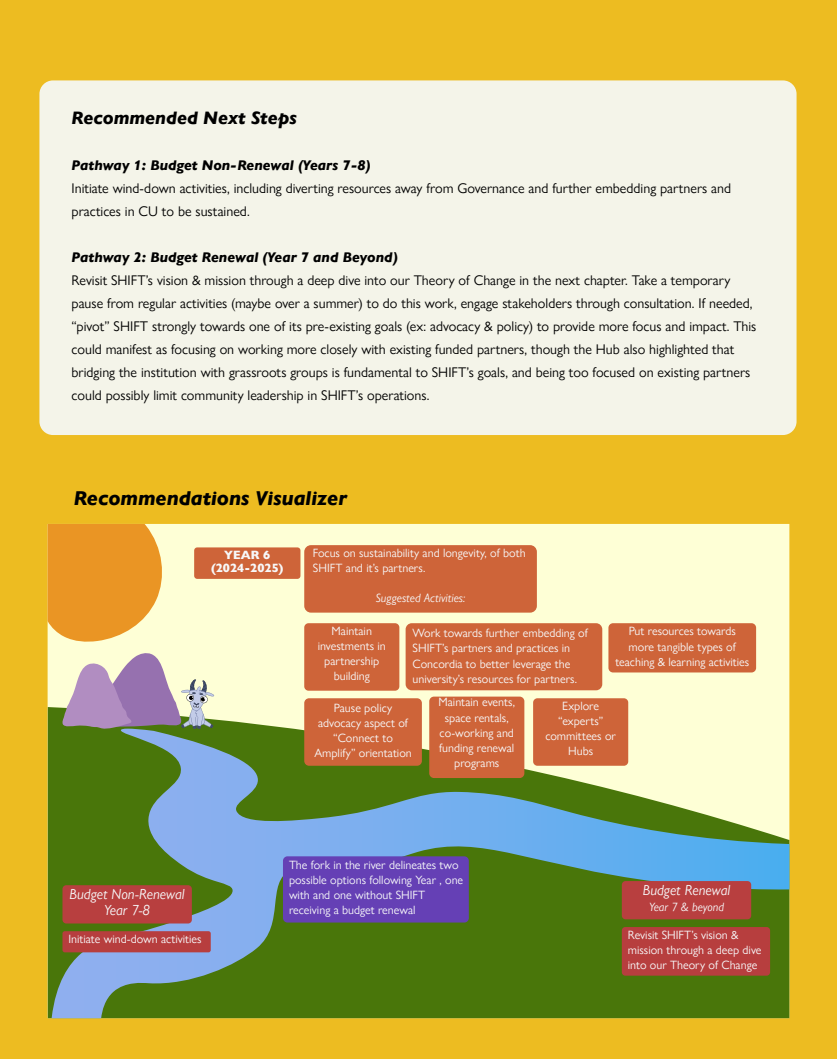
<style>
.page{position:relative;width:837px;height:1059px;background:#fff}
.page>*{position:absolute;margin:0;border:0;box-sizing:border-box;transform-origin:0 0}
.t1{font:italic 800 20px "Gill Sans Nova";color:#000}
.t2{font:italic 800 18px "Gill Sans Nova";color:#000}
.t3{font:italic 14.6px/15.8px "Gill Sans Nova";color:#f7f8f9;text-align:center}
.t4{font:14px/23px "Gill Sans Nova";color:#000}
.t5{font:italic 800 14px "Gill Sans Nova";color:#000}
.t6{font:12px/15.1px "Gill Sans Nova";color:#f7f8f9;text-align:center}
.t7{font:italic 12px "Gill Sans Nova";color:#f7f8f9}
.t8{font:800 12px/13px "Gill Sans Nova";color:#f7f8f9;text-align:center}
</style>
<div class="page">
<div style="left:0;top:0;width:836px;height:1058px;background:#edbc21"></div>
<div style="left:39px;top:80px;width:757px;height:355px;background:#f4f4e9;border-radius:14px"></div>
<div style="left:48px;top:524px;width:741px;height:183px;background:#feffd6"></div>
<svg style="left:48px;top:707px;width:741px;height:311px;background:#d0dca2"></svg>
<svg style="left:52px;top:728px;width:737px;height:290px;background:#689360"></svg>
<svg style="left:48px;top:524px;width:118px;height:118px;background:#eda43e"></svg>
<svg style="left:62px;top:652px;width:152px;height:77px;background:#beaeba"></svg>
<div style="left:194px;top:547px;width:106px;height:32px;background:#ce6439;border-radius:3px"></div>
<div style="left:304px;top:545px;width:232px;height:67px;background:#ce6439;border-radius:7px"></div>
<div style="left:304px;top:623px;width:95px;height:67px;background:#ce6439;border-radius:4px"></div>
<div style="left:304px;top:698px;width:118px;height:67px;background:#ce6439;border-radius:5px"></div>
<div style="left:429px;top:696px;width:95px;height:82px;background:#ce6439;border-radius:5px"></div>
<div style="left:405px;top:623px;width:197px;height:67px;background:#ce6439;border-radius:6px"></div>
<div style="left:533px;top:698px;width:95px;height:67px;background:#ce6439;border-radius:4px"></div>
<div style="left:608px;top:623px;width:147px;height:49px;background:#ce6439;border-radius:5px"></div>
<div style="left:62px;top:931px;width:149px;height:21px;background:#b73e3e;border-radius:2px"></div>
<div style="left:62px;top:885px;width:130px;height:38px;background:#b83f3f;border-radius:4px"></div>
<div style="left:621px;top:926px;width:148px;height:49px;background:#b73e3e;border-radius:3px"></div>
<div style="left:621px;top:880px;width:130px;height:39px;background:#b83f3f;border-radius:4px"></div>
<div style="left:283px;top:856px;width:185px;height:66px;background:#6540b5;border-radius:5px"></div>
<p class="t2" style="left:72px;top:107px;width:227px">Recommended Next Steps</p>
<p class="t5" style="left:72px;top:157px;width:300px">Pathway 1: Budget Non-Renewal (Years 7-8)</p>
<p class="t4" style="left:72px;top:177px;width:661px">Initiate wind-down activities, including diverting resources away from Governance and further embedding partners and practices in CU to be sustained.</p>
<p class="t5" style="left:72px;top:249px;width:327px">Pathway 2: Budget Renewal (Year 7 and Beyond)</p>
<p class="t4" style="left:72px;top:269px;width:686px">Revisit SHIFT’s vision &amp; mission through a deep dive into our Theory of Change in the next chapter. Take a temporary pause from regular activities (maybe over a summer) to do this work, engage stakeholders through consultation. If needed, “pivot” SHIFT strongly towards one of its pre-existing goals (ex: advocacy &amp; policy) to provide more focus and impact. This could manifest as focusing on working more closely with existing funded partners, though the Hub also highlighted that bridging the institution with grassroots groups is fundamental to SHIFT’s goals, and being too focused on existing partners could possibly limit community leadership in SHIFT’s operations.</p>
<h1 class="t1" style="left:74px;top:486px;width:275px">Recommendations Visualizer</h1>
<p class="t8" style="left:211px;top:548px;width:74px">YEAR 6 (2024-2025)</p>
<p class="t6" style="left:313px;top:545px;width:214px;text-align:left">Focus on sustainability and longevity, of both<br>SHIFT and it’s partners.</p>
<p class="t7" style="left:375px;top:590px;width:91px">Suggested Activities:</p>
<p class="t6" style="left:317px;top:623px;width:70px">Maintain investments in partnership building</p>
<p class="t6" style="left:314px;top:700px;width:99px">Pause policy advocacy aspect of “Connect to<br>Amplify” orientation</p>
<p class="t6" style="left:438px;top:694px;width:78px">Maintain events, space rentals, co-working and funding renewal programs</p>
<p class="t6" style="left:615px;top:623px;width:135px">Put resources towards more tangible types of teaching &amp; learning activities</p>
<p class="t6" style="left:412px;top:625px;width:177px;text-align:left">Work towards further embedding of SHIFT’s partners and practices in Concordia to better leverage the university’s resources for partners.</p>
<p class="t6" style="left:545px;top:698px;width:72px">Explore “experts” committees or<br>Hubs</p>
<p class="t3" style="left:70px;top:886px;width:117px">Budget Non-Renewal<br>Year 7-8</p>
<p class="t6" style="left:68px;top:931px;width:135px">Initiate wind-down activities</p>
<p class="t6" style="left:289px;top:856px;width:176px;text-align:left">The fork in the river delineates two possible options following Year , one with and one without SHIFT receiving a budget renewal</p>
<p class="t3" style="left:642px;top:882px;width:89px">Budget Renewal</p>
<p class="t7" style="left:648px;top:899px;width:76px">Year 7 &amp; beyond</p>
<p class="t6" style="left:627px;top:927px;width:135px;text-align:left">Revisit SHIFT’s vision &amp; mission through a deep dive into our Theory of Change</p>
</div>
